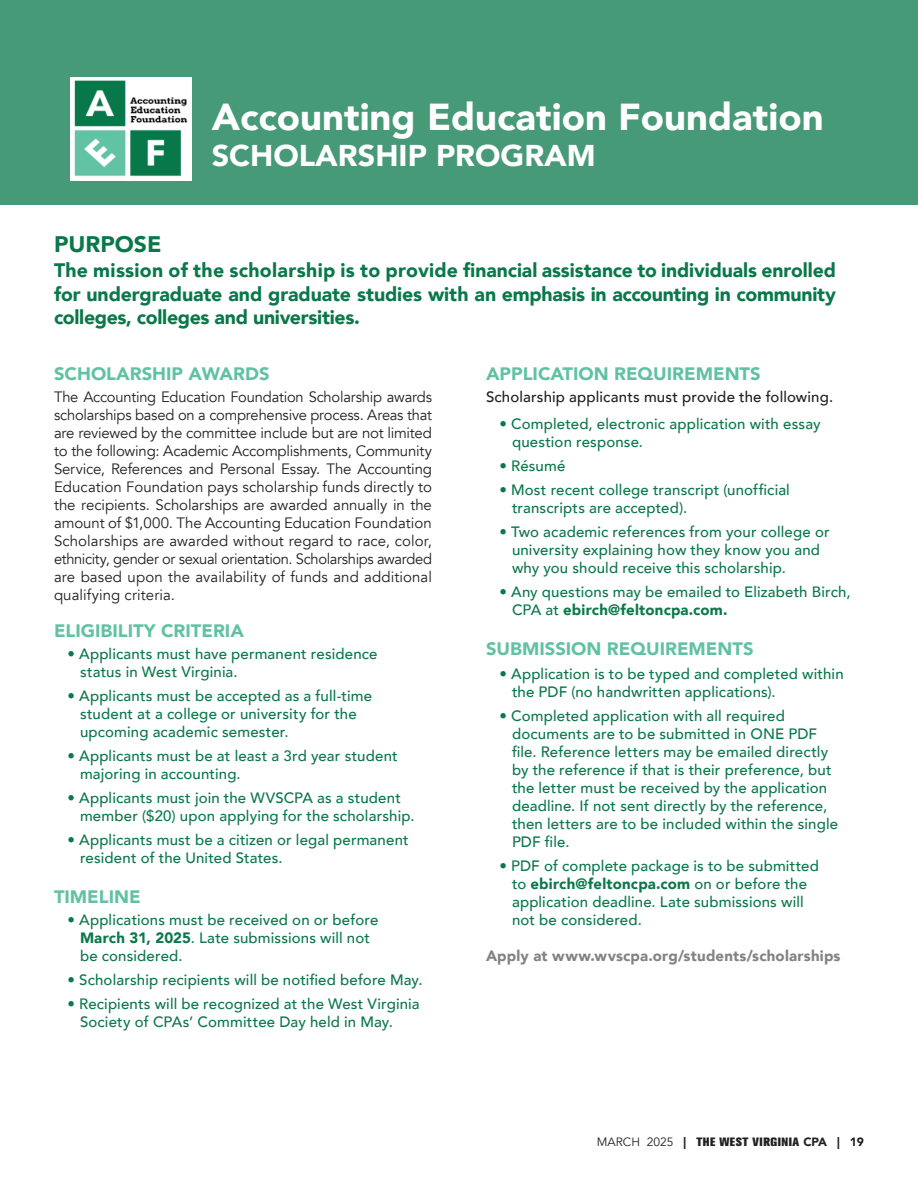
<style>
.page{position:relative;width:918px;height:1188px;background:#fff}
.page>*{position:absolute;margin:0;border:0;box-sizing:border-box;transform-origin:0 0}
.t1{font:900 37.5px "Avenir";color:#fff}
.t2{font:900 30px "Avenir";color:#fff}
.t3{font:900 22.5px "Avenir";color:#0a784a}
.t4{font:900 19.5px/23.4px "Avenir";letter-spacing:-.015em;color:#0a784a;text-align:justify}
.t5{font:900 18px "Avenir";color:#61c2a3}
.t6{font:500 15px/18px "Avenir";letter-spacing:.01em;color:#0a784a}
.t7{font:15px/18px "Avenir";letter-spacing:.005em;color:#231f20;text-align:justify}
.t8{font:500 15px "Avenir";letter-spacing:.01em;color:#231f20}
.t9{font:900 15px "Avenir";letter-spacing:.015em;color:#808285}
.t10{font:800 12px "Akzidenz Grotesk BQ";letter-spacing:.04em;color:#231f20}
.s1{font-weight:900}
.s2{font-family:"Avenir";font-weight:400}
.s3{font-family:"Avenir";font-weight:900}
</style>
<div class="page">
<div style="left:0;top:0;width:918px;height:204px;background:#479a77"></div>
<img style="left:70px;top:78px;width:121px;height:103px">
<p class="t1" style="left:212px;top:85px;width:613px">Accounting Education Foundation</p>
<p class="t2" style="left:212px;top:130px;width:386px">SCHOLARSHIP PROGRAM</p>
<p class="t3" style="left:54px;top:225px;width:109px">PURPOSE</p>
<p class="t4" style="left:54px;top:258px;width:783px">The mission of the scholarship is to provide financial assistance to individuals enrolled for undergraduate and graduate studies with an emphasis in accounting in community colleges, colleges and universities.</p>
<p class="t5" style="left:54px;top:358px;width:217px">SCHOLARSHIP AWARDS</p>
<p class="t7" style="left:54px;top:388px;width:380px">The Accounting Education Foundation Scholarship awards scholarships based on a comprehensive process. Areas that are reviewed by the committee include but are not limited to the following: Academic Accomplishments, Community Service, References and Personal Essay. The Accounting Education Foundation pays scholarship funds directly to the recipients. Scholarships are awarded annually in the amount of $1,000. The Accounting Education Foundation Scholarships are awarded without regard to race, color, ethnicity, gender or sexual orientation. Scholarships awarded are based upon the availability of funds and additional qualifying criteria.</p>
<p class="t5" style="left:54px;top:615px;width:192px">ELIGIBILITY CRITERIA</p>
<p class="t6" style="left:80px;top:644px;width:299px;text-indent:-13px">• Applicants must have permanent residence status in West Virginia.</p>
<p class="t6" style="left:80px;top:686px;width:294px;text-indent:-13px">• Applicants must be accepted as a full-time student at a college or university for the upcoming academic semester.</p>
<p class="t6" style="left:80px;top:746px;width:319px;text-indent:-13px">• Applicants must be at least a 3rd year student majoring in accounting.</p>
<p class="t6" style="left:80px;top:788px;width:336px;text-indent:-13px">• Applicants must join the WVSCPA as a student member ($20) upon applying for the scholarship.</p>
<p class="t6" style="left:80px;top:830px;width:330px;text-indent:-13px">• Applicants must be a citizen or legal permanent resident of the United States.</p>
<p class="t5" style="left:54px;top:881px;width:88px">TIMELINE</p>
<p class="t6" style="left:80px;top:910px;width:300px;text-indent:-13px">• Applications must be received on or before<br><span class="s1">March 31, 2025</span>. Late submissions will not be considered.</p>
<p class="t6" style="left:68px;top:970px;width:357px">• Scholarship recipients will be notified before May.</p>
<p class="t6" style="left:80px;top:994px;width:341px;text-indent:-13px">• Recipients will be recognized at the West Virginia<br>Society of CPAs’ Committee Day held in May.</p>
<p class="t5" style="left:486px;top:358px;width:276px">APPLICATION REQUIREMENTS</p>
<p class="t8" style="left:486px;top:384px;width:349px">Scholarship applicants must provide the following.</p>
<p class="t6" style="left:512px;top:414px;width:310px;text-indent:-13px">• Completed, electronic application with essay question response.</p>
<p class="t6" style="left:500px;top:456px;width:67px">• Résumé</p>
<p class="t6" style="left:512px;top:480px;width:279px;text-indent:-13px">• Most recent college transcript (unofficial transcripts are accepted).</p>
<p class="t6" style="left:512px;top:522px;width:319px;text-indent:-13px">• Two academic references from your college or university explaining how they know you and why you should receive this scholarship.</p>
<p class="t6" style="left:512px;top:582px;width:340px;text-indent:-13px">• Any questions may be emailed to Elizabeth Birch,<br>CPA at <span class="s1">ebirch@feltoncpa.com.</span></p>
<p class="t5" style="left:486px;top:633px;width:269px">SUBMISSION REQUIREMENTS</p>
<p class="t6" style="left:512px;top:664px;width:333px;text-indent:-13px">• Application is to be typed and completed within the PDF (no handwritten applications).</p>
<p class="t6" style="left:512px;top:706px;width:328px;text-indent:-13px">• Completed application with all required documents are to be submitted in ONE PDF file. Reference letters may be emailed directly by the reference if that is their preference, but the letter must be received by the application deadline. If not sent directly by the reference, then letters are to be included within the single PDF file.</p>
<p class="t6" style="left:512px;top:856px;width:308px;text-indent:-13px">• PDF of complete package is to be submitted to <span class="s1">ebirch@feltoncpa.com</span> on or before the application deadline. Late submissions will not be considered.</p>
<p class="t9" style="left:486px;top:943px;width:356px">Apply at www.wvscpa.org/students/scholarships</p>
<p class="t10" style="left:597px;top:1135px;width:269px"><span class="s2">MARCH 2025</span> <span class="s3">|</span> THE WEST VIRGINIA <span class="s3">CPA | 19</span></p>
</div>
